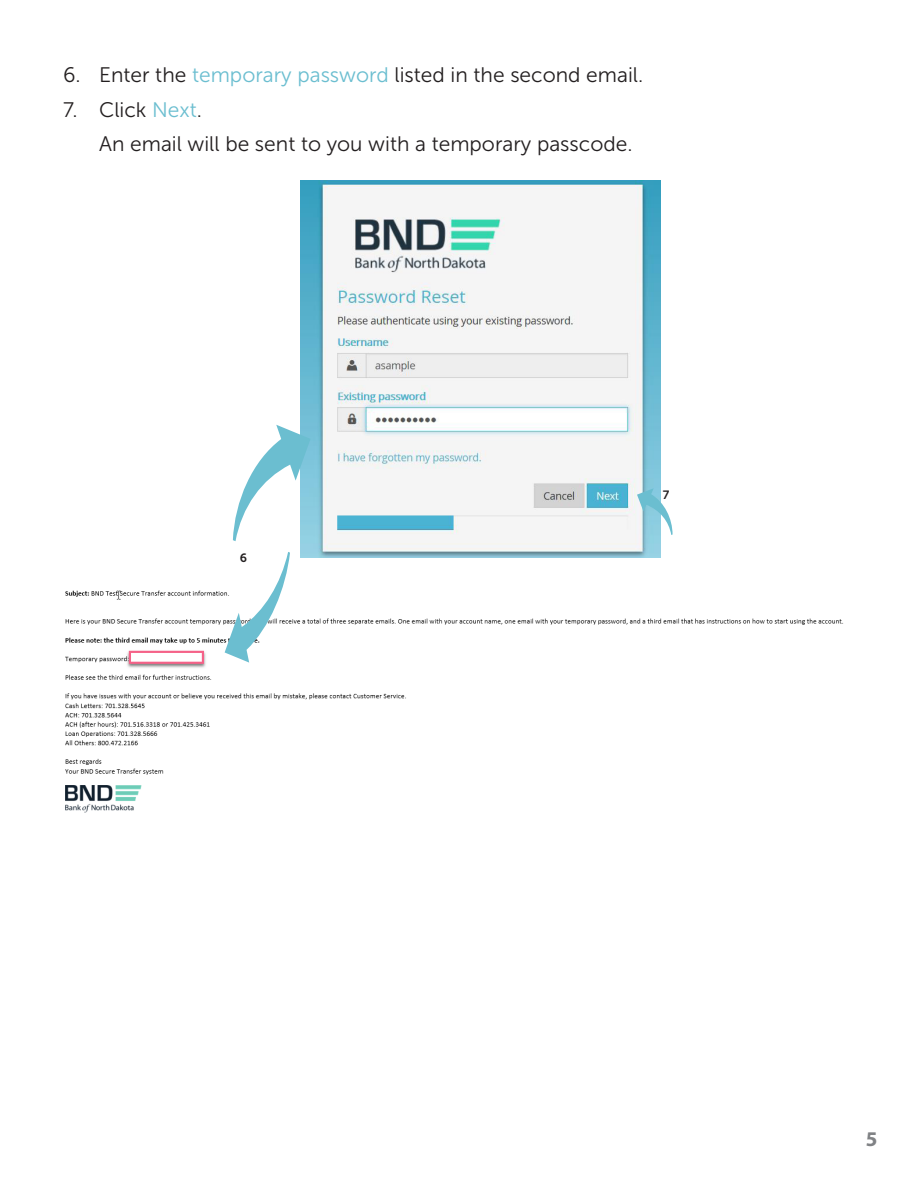
<style>
.page{position:relative;width:918px;height:1188px;background:#fff}
.page>*{position:absolute;margin:0;border:0;box-sizing:border-box;transform-origin:0 0}
.t1{font:21px "Museo Sans 300";color:#231f20}
.t2{font:700 21px "Myriad Pro";color:#808285}
.t3{font:12px "Museo Sans 700";color:#231f20}
.s1{color:#6bbed0}
</style>
<div class="page">
<img style="left:65px;top:590px;width:779px;height:223px">
<img style="left:300px;top:181px;width:360px;height:376px">
<svg style="left:637px;top:488px;width:36px;height:47px"></svg>
<svg style="left:225px;top:552px;width:65px;height:111px"></svg>
<svg style="left:233px;top:425px;width:78px;height:116px"></svg>
<p class="t1" style="left:63px;top:64px;width:582px">6. Enter the <span class="s1">temporary password</span> listed in the second email.</p>
<p class="t1" style="left:63px;top:98px;width:141px">7. Click <span class="s1">Next</span>.</p>
<p class="t1" style="left:99px;top:133px;width:535px">An email will be sent to you with a temporary passcode.</p>
<p class="t3" style="left:240px;top:551px;width:9px">6</p>
<p class="t3" style="left:663px;top:489px;width:8px">7</p>
<p class="t2" style="left:866px;top:1125px;width:13px">5</p>
</div>
